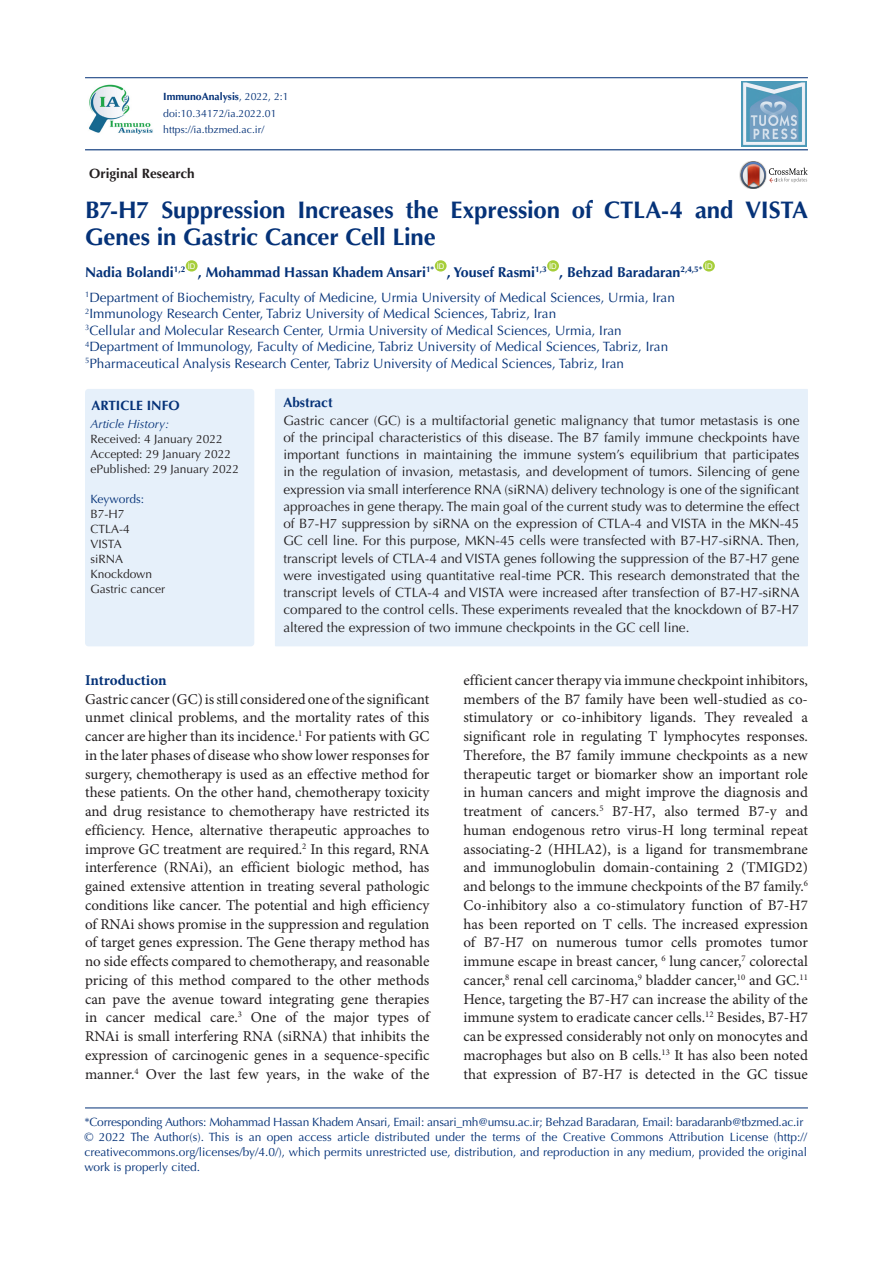
<style>
.page{position:relative;width:893px;height:1263px;background:#fff}
.page>*{position:absolute;margin:0;border:0;box-sizing:border-box;transform-origin:0 0}
.t1{font:700 24px/27px "Optima LT Std";letter-spacing:-.005em;color:#053278}
.t2{font:15px/18.8px "Minion Pro";color:#231f20;text-align:justify}
.heading_1{font:700 15px "Minion Pro";letter-spacing:-.005em;color:#053278}
.t3{font:700 14.25px "Optima LT Std";color:#053278}
.t4{font:13.5px/17.2px "Optima LT Std";color:#231f20;text-align:justify}
.t5{font:13.5px "Optima LT Std";color:#053278}
.t6{font:700 13.5px "Optima LT Std";color:#053278}
.t7{font:700 13.5px "Optima LT Std";color:#231f20}
.corresponding{font:12px/15px "Optima LT Std";letter-spacing:-.02em;color:#053278;text-align:justify}
.t8{font:12px "Optima LT Std";color:#231f20}
.t9{font:italic 12px "Optima LT Std";color:#053278}
.corresponding-2{font:12px "Optima LT Std";color:#053278}
.t10{font:10.5px "Optima LT Std";color:#053278}
.t11{font:700 10.5px "Optima LT Std";color:#053278}
.t12{font:7.8px "Arial";color:#fff}
.s1{font-weight:400}
</style>
<div class="page">
<hr style="left:85px;top:149px;width:723px;height:1px;background:#053278">
<hr style="left:85px;top:77px;width:723px;height:1px;background:#053278">
<hr style="left:85px;top:1107px;width:723px;height:1px;background:#053278">
<div style="left:186px;top:260px;width:12px;height:12px;background:#a6ce39;border-radius:50%"></div>
<div style="left:435px;top:260px;width:12px;height:12px;background:#a6ce39;border-radius:50%"></div>
<div style="left:547px;top:260px;width:12px;height:12px;background:#a6ce39;border-radius:50%"></div>
<div style="left:703px;top:260px;width:12px;height:12px;background:#a6ce39;border-radius:50%"></div>
<img style="left:739px;top:169px;width:2px;height:13px">
<svg style="left:741px;top:161px;width:67px;height:28px"></svg>
<div style="left:275px;top:389px;width:533px;height:257px;background:#e6f0fa"></div>
<div style="left:85px;top:389px;width:169px;height:257px;background:#e6f0fa;border-radius:3px"></div>
<img style="left:89px;top:84px;width:64px;height:51px">
<img style="left:741px;top:81px;width:66px;height:66px">
<p class="t11" style="left:163px;top:90px;width:127px">ImmunoAnalysis<span class="s1">, 2022, 2:1</span></p>
<p class="t10" style="left:163px;top:107px;width:115px">doi:10.34172/ia.2022.01</p>
<p class="t10" style="left:163px;top:124px;width:102px">https://ia.tbzmed.ac.ir/</p>
<p class="t7" style="left:89px;top:165px;width:107px">Original Research</p>
<p class="t1" style="left:85px;top:196px;width:724px">B7-H7 Suppression Increases the Expression of CTLA-4 and VISTA<br>Genes in Gastric Cancer Cell Line</p>
<p class="t3" style="left:85px;top:264px;width:102px">Nadia Bolandi<sup>1,2</sup></p>
<p class="t12" style="left:188px;top:261px;width:9px">ID</p>
<p class="t3" style="left:198px;top:264px;width:238px">, Mohammad Hassan Khadem Ansari<sup>1*</sup></p>
<p class="t12" style="left:437px;top:261px;width:9px">ID</p>
<p class="t3" style="left:447px;top:264px;width:101px">, Yousef Rasmi<sup>1,3</sup></p>
<p class="t12" style="left:549px;top:261px;width:9px">ID</p>
<p class="t3" style="left:559px;top:264px;width:145px">, Behzad Baradaran<sup>2,4,5*</sup></p>
<p class="t12" style="left:705px;top:261px;width:9px">ID</p>
<p class="t5" style="left:85px;top:289px;width:591px"><sup>1</sup>Department of Biochemistry, Faculty of Medicine, Urmia University of Medical Sciences, Urmia, Iran</p>
<p class="t5" style="left:85px;top:306px;width:473px"><sup>2</sup>Immunology Research Center, Tabriz University of Medical Sciences, Tabriz, Iran</p>
<p class="t5" style="left:85px;top:322px;width:538px"><sup>3</sup>Cellular and Molecular Research Center, Urmia University of Medical Sciences, Urmia, Iran</p>
<p class="t5" style="left:85px;top:339px;width:585px"><sup>4</sup>Department of Immunology, Faculty of Medicine, Tabriz University of Medical Sciences, Tabriz, Iran</p>
<p class="t5" style="left:85px;top:355px;width:540px"><sup>5</sup>Pharmaceutical Analysis Research Center, Tabriz University of Medical Sciences, Tabriz, Iran</p>
<p class="t6" style="left:91px;top:397px;width:90px">ARTICLE INFO</p>
<p class="t9" style="left:91px;top:417px;width:80px">Article History:</p>
<p class="t8" style="left:91px;top:432px;width:134px">Received: 4 January 2022</p>
<p class="t8" style="left:91px;top:447px;width:142px">Accepted: 29 January 2022</p>
<p class="t8" style="left:91px;top:462px;width:150px">ePublished: 29 January 2022</p>
<p class="corresponding-2" style="left:91px;top:492px;width:55px">Keywords:</p>
<p class="t8" style="left:91px;top:507px;width:36px">B7-H7</p>
<p class="t8" style="left:91px;top:522px;width:41px">CTLA-4</p>
<p class="t8" style="left:91px;top:537px;width:33px">VISTA</p>
<p class="t8" style="left:91px;top:552px;width:34px">siRNA</p>
<p class="t8" style="left:91px;top:567px;width:63px">Knockdown</p>
<p class="t8" style="left:91px;top:582px;width:76px">Gastric cancer</p>
<p class="t6" style="left:283px;top:395px;width:51px">Abstract</p>
<p class="t4" style="left:283px;top:412px;width:518px">Gastric cancer (GC) is a multifactorial genetic malignancy that tumor metastasis is one of the principal characteristics of this disease. The B7 family immune checkpoints have important functions in maintaining the immune system’s equilibrium that participates in the regulation of invasion, metastasis, and development of tumors. Silencing of gene expression via small interference RNA (siRNA) delivery technology is one of the significant approaches in gene therapy. The main goal of the current study was to determine the effect of B7-H7 suppression by siRNA on the expression of CTLA-4 and VISTA in the MKN-45<br>GC cell line. For this purpose, MKN-45 cells were transfected with B7-H7-siRNA. Then, transcript levels of CTLA-4 and VISTA genes following the suppression of the B7-H7 gene were investigated using quantitative real-time PCR. This research demonstrated that the transcript levels of CTLA-4 and VISTA were increased after transfection of B7-H7-siRNA compared to the control cells. These experiments revealed that the knockdown of B7-H7 altered the expression of two immune checkpoints in the GC cell line.</p>
<p class="heading_1" style="left:85px;top:669px;width:83px">Introduction</p>
<p class="t2" style="left:85px;top:690px;width:346px">Gastric cancer (GC) is still considered one of the significant unmet clinical problems, and the mortality rates of this cancer are higher than its incidence.<sup>1</sup> For patients with GC in the later phases of disease who show lower responses for surgery, chemotherapy is used as an effective method for these patients. On the other hand, chemotherapy toxicity and drug resistance to chemotherapy have restricted its efficiency. Hence, alternative therapeutic approaches to improve GC treatment are required.<sup>2</sup> In this regard, RNA interference (RNAi), an efficient biologic method, has gained extensive attention in treating several pathologic conditions like cancer. The potential and high efficiency of RNAi shows promise in the suppression and regulation of target genes expression. The Gene therapy method has no side effects compared to chemotherapy, and reasonable pricing of this method compared to the other methods can pave the avenue toward integrating gene therapies in cancer medical care.<sup>3</sup> One of the major types of RNAi is small interfering RNA (siRNA) that inhibits the expression of carcinogenic genes in a sequence-specific manner.<sup>4</sup> Over the last few years, in the wake of the</p>
<p class="t2" style="left:463px;top:671px;width:346px">efficient cancer therapy via immune checkpoint inhibitors, members of the B7 family have been well-studied as co&shy;stimulatory or co-inhibitory ligands. They revealed a significant role in regulating T lymphocytes responses.<br>Therefore, the B7 family immune checkpoints as a new therapeutic target or biomarker show an important role in human cancers and might improve the diagnosis and treatment of cancers.<sup>5</sup> B7-H7, also termed B7-y and human endogenous retro virus-H long terminal repeat associating-2 (HHLA2), is a ligand for transmembrane and immunoglobulin domain-containing 2 (TMIGD2) and belongs to the immune checkpoints of the B7 family.<sup>6<br></sup>Co-inhibitory also a co-stimulatory function of B7-H7 has been reported on T cells. The increased expression of B7-H7 on numerous tumor cells promotes tumor immune escape in breast cancer, <sup>6</sup> lung cancer,<sup>7</sup> colorectal cancer,<sup>8</sup> renal cell carcinoma,<sup>9</sup> bladder cancer,<sup>10</sup> and GC.<sup>11<br></sup>Hence, targeting the B7-H7 can increase the ability of the immune system to eradicate cancer cells.<sup>12</sup> Besides, B7-H7 can be expressed considerably not only on monocytes and macrophages but also on B cells.<sup>13</sup> It has also been noted that expression of B7-H7 is detected in the GC tissue</p>
<p class="corresponding" style="left:84px;top:1115px;width:720px">*Corresponding Authors: Mohammad Hassan Khadem Ansari, Email: ansari_mh@umsu.ac.ir; Behzad Baradaran, Email: baradaranb@tbzmed.ac.ir</p>
<p class="corresponding" style="left:84px;top:1130px;width:724px">© 2022 The Author(s). This is an open access article distributed under the terms of the Creative Commons Attribution License (http:// creativecommons.org/licenses/by/4.0/), which permits unrestricted use, distribution, and reproduction in any medium, provided the original work is properly cited.</p>
</div>
